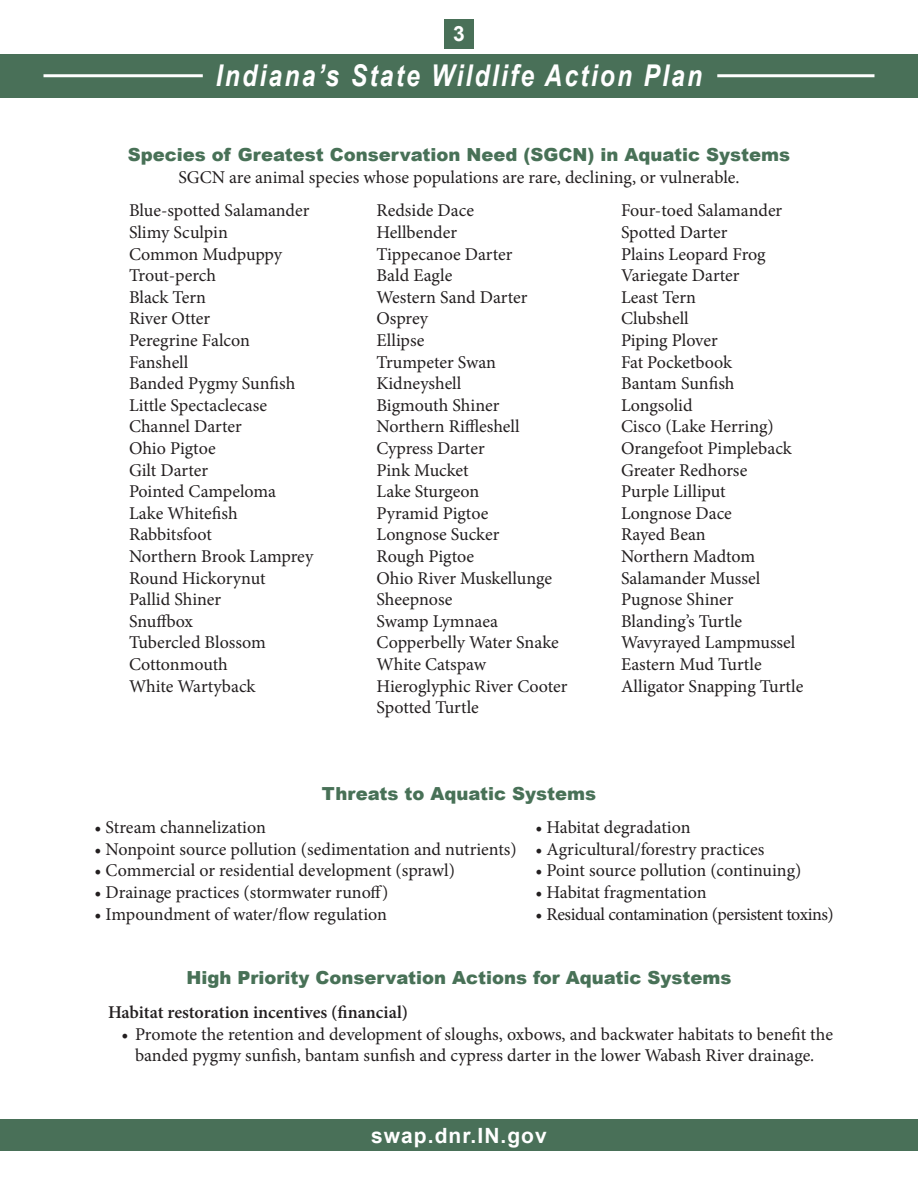
<style>
.page{position:relative;width:918px;height:1188px;background:#fff}
.page>*{position:absolute;margin:0;border:0;box-sizing:border-box;transform-origin:0 0}
.t1{font:italic 700 30px "Arial Narrow";letter-spacing:.075em;color:#fff}
.t2{font:700 21px "Arial";letter-spacing:.05em;color:#fff}
.t3{font:18px/21.6px "Minion Pro";letter-spacing:-.005em;color:#231f20;text-align:center}
.t4{font:900 18px "Arial";color:#487157}
.t5{font:18px "Minion Pro";letter-spacing:-.025em;color:#231f20}
.t6{font:600 18px "Minion Pro";color:#231f20}
</style>
<div class="page">
<div style="left:444px;top:20px;width:30px;height:30px;background:#497058"></div>
<div style="left:0;top:1120px;width:918px;height:31px;background:#497058"></div>
<div style="left:0;top:54px;width:918px;height:44px;background:#497058"></div>
<hr style="left:44px;top:74px;width:159px;height:3px;background:#fff">
<hr style="left:717px;top:74px;width:158px;height:3px;background:#fff">
<p class="t2" style="left:453px;top:20px;width:13px">3</p>
<h1 class="t1" style="left:216px;top:53px;width:488px">Indiana’s State Wildlife Action Plan</h1>
<p class="t4" style="left:128px;top:142px;width:664px">Species of Greatest Conservation Need (SGCN) in Aquatic Systems</p>
<p class="t3" style="left:178px;top:166px;width:563px">SGCN are animal species whose populations are rare, declining, or vulnerable.</p>
<p class="t3" style="left:129px;top:200px;width:182px">Blue-spotted Salamander</p>
<p class="t3" style="left:377px;top:200px;width:99px">Redside Dace</p>
<p class="t3" style="left:621px;top:200px;width:163px">Four-toed Salamander</p>
<p class="t3" style="left:129px;top:222px;width:100px">Slimy Sculpin</p>
<p class="t3" style="left:377px;top:222px;width:82px">Hellbender</p>
<p class="t3" style="left:621px;top:222px;width:108px">Spotted Darter</p>
<p class="t3" style="left:129px;top:243px;width:155px">Common Mudpuppy</p>
<p class="t3" style="left:377px;top:243px;width:137px">Tippecanoe Darter</p>
<p class="t3" style="left:621px;top:243px;width:146px">Plains Leopard Frog</p>
<p class="t3" style="left:129px;top:265px;width:89px">Trout-perch</p>
<p class="t3" style="left:377px;top:265px;width:77px">Bald Eagle</p>
<p class="t3" style="left:621px;top:265px;width:120px">Variegate Darter</p>
<p class="t3" style="left:129px;top:286px;width:79px">Black Tern</p>
<p class="t3" style="left:377px;top:286px;width:152px">Western Sand Darter</p>
<p class="t3" style="left:621px;top:286px;width:77px">Least Tern</p>
<p class="t3" style="left:129px;top:308px;width:83px">River Otter</p>
<p class="t3" style="left:377px;top:308px;width:53px">Osprey</p>
<p class="t3" style="left:621px;top:308px;width:69px">Clubshell</p>
<p class="t3" style="left:129px;top:330px;width:123px">Peregrine Falcon</p>
<p class="t3" style="left:377px;top:330px;width:49px">Ellipse</p>
<p class="t3" style="left:621px;top:330px;width:98px">Piping Plover</p>
<p class="t3" style="left:129px;top:351px;width:61px">Fanshell</p>
<p class="t3" style="left:377px;top:351px;width:121px">Trumpeter Swan</p>
<p class="t3" style="left:621px;top:351px;width:113px">Fat Pocketbook</p>
<p class="t3" style="left:129px;top:373px;width:168px">Banded Pygmy Sunfish</p>
<p class="t3" style="left:377px;top:373px;width:86px">Kidneyshell</p>
<p class="t3" style="left:621px;top:373px;width:115px">Bantam Sunfish</p>
<p class="t3" style="left:129px;top:394px;width:140px">Little Spectaclecase</p>
<p class="t3" style="left:377px;top:394px;width:125px">Bigmouth Shiner</p>
<p class="t3" style="left:621px;top:394px;width:73px">Longsolid</p>
<p class="t3" style="left:129px;top:416px;width:114px">Channel Darter</p>
<p class="t3" style="left:377px;top:416px;width:145px">Northern Riffleshell</p>
<p class="t3" style="left:621px;top:416px;width:154px">Cisco (Lake Herring)</p>
<p class="t3" style="left:129px;top:438px;width:88px">Ohio Pigtoe</p>
<p class="t3" style="left:377px;top:438px;width:110px">Cypress Darter</p>
<p class="t3" style="left:621px;top:438px;width:172px">Orangefoot Pimpleback</p>
<p class="t3" style="left:129px;top:459px;width:81px">Gilt Darter</p>
<p class="t3" style="left:377px;top:459px;width:94px">Pink Mucket</p>
<p class="t3" style="left:621px;top:459px;width:128px">Greater Redhorse</p>
<p class="t3" style="left:129px;top:481px;width:149px">Pointed Campeloma</p>
<p class="t3" style="left:377px;top:481px;width:104px">Lake Sturgeon</p>
<p class="t3" style="left:621px;top:481px;width:106px">Purple Lilliput</p>
<p class="t3" style="left:129px;top:502px;width:110px">Lake Whitefish</p>
<p class="t3" style="left:377px;top:502px;width:113px">Pyramid Pigtoe</p>
<p class="t3" style="left:621px;top:502px;width:112px">Longnose Dace</p>
<p class="t3" style="left:129px;top:524px;width:84px">Rabbitsfoot</p>
<p class="t3" style="left:377px;top:524px;width:124px">Longnose Sucker</p>
<p class="t3" style="left:621px;top:524px;width:86px">Rayed Bean</p>
<p class="t3" style="left:129px;top:546px;width:186px">Northern Brook Lamprey</p>
<p class="t3" style="left:377px;top:546px;width:99px">Rough Pigtoe</p>
<p class="t3" style="left:621px;top:546px;width:136px">Northern Madtom</p>
<p class="t3" style="left:129px;top:567px;width:138px">Round Hickorynut</p>
<p class="t3" style="left:377px;top:567px;width:177px">Ohio River Muskellunge</p>
<p class="t3" style="left:621px;top:567px;width:141px">Salamander Mussel</p>
<p class="t3" style="left:129px;top:589px;width:94px">Pallid Shiner</p>
<p class="t3" style="left:377px;top:589px;width:77px">Sheepnose</p>
<p class="t3" style="left:621px;top:589px;width:114px">Pugnose Shiner</p>
<p class="t3" style="left:129px;top:610px;width:66px">Snuffbox</p>
<p class="t3" style="left:377px;top:610px;width:123px">Swamp Lymnaea</p>
<p class="t3" style="left:621px;top:610px;width:123px">Blanding’s Turtle</p>
<p class="t3" style="left:129px;top:632px;width:138px">Tubercled Blossom</p>
<p class="t3" style="left:377px;top:632px;width:184px">Copperbelly Water Snake</p>
<p class="t3" style="left:621px;top:632px;width:176px">Wavyrayed Lampmussel</p>
<p class="t3" style="left:129px;top:654px;width:100px">Cottonmouth</p>
<p class="t3" style="left:377px;top:654px;width:111px">White Catspaw</p>
<p class="t3" style="left:621px;top:654px;width:142px">Eastern Mud Turtle</p>
<p class="t3" style="left:129px;top:675px;width:128px">White Wartyback</p>
<p class="t3" style="left:377px;top:675px;width:193px">Hieroglyphic River Cooter</p>
<p class="t3" style="left:621px;top:675px;width:184px">Alligator Snapping Turtle</p>
<p class="t3" style="left:377px;top:697px;width:104px">Spotted Turtle</p>
<p class="t4" style="left:322px;top:780px;width:276px">Threats to Aquatic Systems</p>
<p class="t3" style="left:94px;top:817px;width:173px">• Stream channelization</p>
<p class="t3" style="left:536px;top:817px;width:157px">• Habitat degradation</p>
<p class="t3" style="left:94px;top:838px;width:671px">• Nonpoint source pollution (sedimentation and nutrients) • Agricultural/forestry practices</p>
<p class="t3" style="left:94px;top:860px;width:362px">• Commercial or residential development (sprawl)</p>
<p class="t3" style="left:536px;top:860px;width:267px">• Point source pollution (continuing)</p>
<p class="t3" style="left:94px;top:882px;width:295px">• Drainage practices (stormwater runoff)</p>
<p class="t3" style="left:536px;top:882px;width:173px">• Habitat fragmentation</p>
<p class="t3" style="left:94px;top:903px;width:294px">• Impoundment of water/flow regulation</p>
<p class="t5" style="left:536px;top:902px;width:300px">• Residual contamination (persistent toxins)</p>
<p class="t4" style="left:186px;top:965px;width:547px">High Priority Conservation Actions for Aquatic Systems</p>
<p class="t6" style="left:108px;top:1000px;width:302px">Habitat restoration incentives (financial)</p>
<p class="t3" style="left:122px;top:1023px;width:713px">• Promote the retention and development of sloughs, oxbows, and backwater habitats to benefit the banded pygmy sunfish, bantam sunfish and cypress darter in the lower Wabash River drainage.</p>
<p class="t2" style="left:371px;top:1121px;width:177px">swap.dnr.IN.gov</p>
</div>
